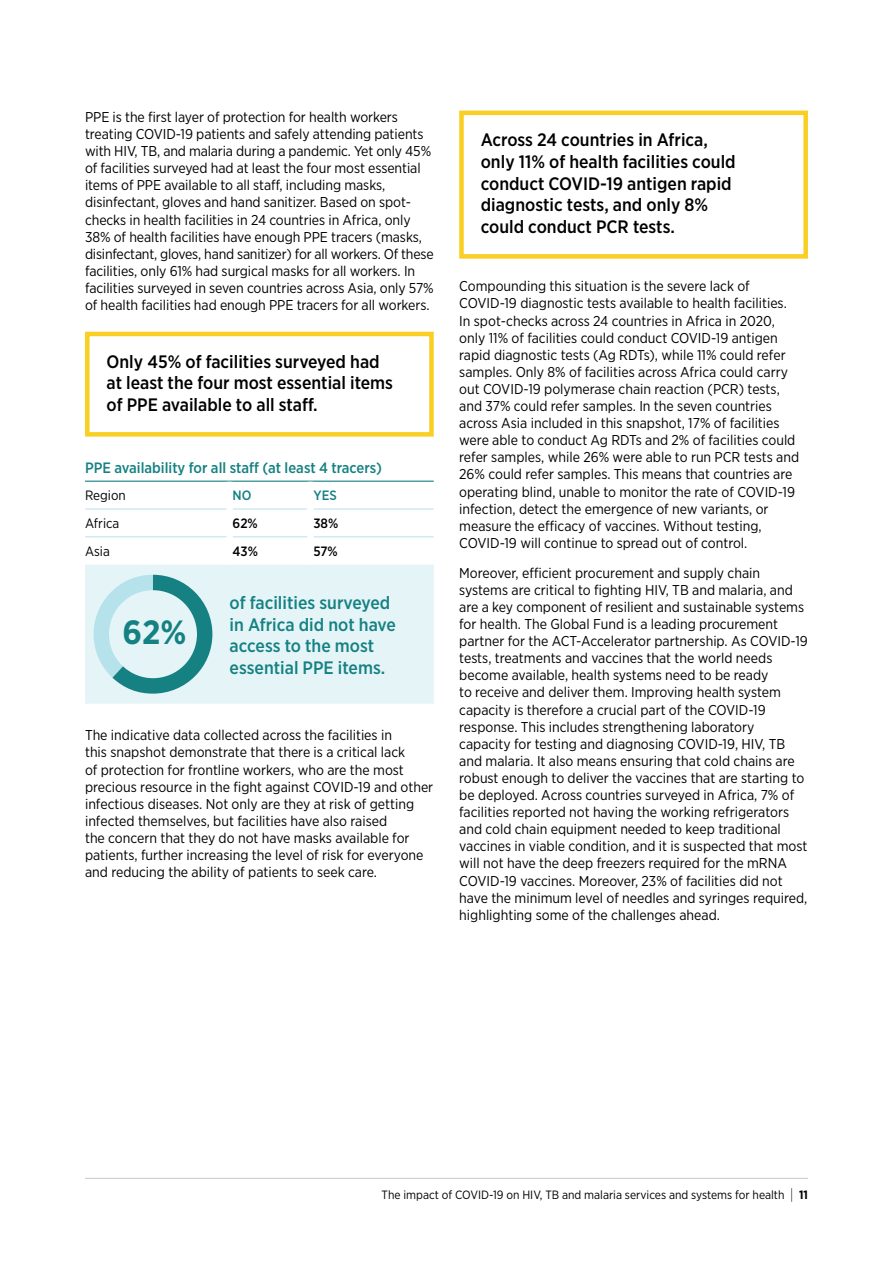
<style>
.page{position:relative;width:893px;height:1263px;background:#fff}
.page>*{position:absolute;margin:0;border:0;box-sizing:border-box;transform-origin:0 0}
.t1{font:700 33.6px "Gotham Narrow";color:#158182}
.t2{font:500 18px/21.6px "Gotham Narrow";color:#000}
.t3{font:500 18px/21.6px "Gotham Narrow";color:#158182}
.t4{font:500 15px "Gotham Narrow";color:#158182}
.t5{font:14.25px/17.1px "Gotham Narrow";color:#000}
.t6{font:13.5px "Gotham Narrow";color:#000}
.t7{font:500 13.5px "Gotham Narrow";color:#000}
.t8{font:500 13.5px "Gotham Narrow";color:#158182}
.t9{font:12px "Gotham Narrow";color:#000}
.s1{font-weight:300;font-size:15px}
.s2{font-weight:700}
</style>
<div class="page">
<hr style="left:85px;top:1178px;width:723px;height:1px;background:#c7c8ca">
<div style="left:85px;top:565px;width:349px;height:139px;background:#e5f4f7"></div>
<hr style="left:85px;top:508px;width:142px;height:2px;background:#ceebf1">
<hr style="left:233px;top:508px;width:74px;height:2px;background:#ceebf1">
<hr style="left:313px;top:508px;width:121px;height:2px;background:#ceebf1">
<hr style="left:85px;top:536px;width:142px;height:1px;background:#ceebf1">
<hr style="left:233px;top:536px;width:74px;height:1px;background:#ceebf1">
<hr style="left:313px;top:536px;width:121px;height:1px;background:#ceebf1">
<hr style="left:85px;top:481px;width:145px;height:1px;background:#158182">
<hr style="left:230px;top:481px;width:80px;height:1px;background:#158182">
<hr style="left:310px;top:481px;width:124px;height:1px;background:#158182">
<svg style="left:94px;top:575px;width:118px;height:119px;background:#b0d8db"></svg>
<div style="left:85px;top:332px;width:349px;height:105px;border:4px solid #f9cf24"></div>
<div style="left:459px;top:111px;width:349px;height:148px;border:4px solid #f9cf24"></div>
<p class="t5" style="left:85px;top:108px;width:350px">PPE is the first layer of protection for health workers treating COVID-19 patients and safely attending patients with HIV, TB, and malaria during a pandemic. Yet only 45% of facilities surveyed had at least the four most essential items of PPE available to all staff, including masks, disinfectant, gloves and hand sanitizer. Based on spot&shy;checks in health facilities in 24 countries in Africa, only 38% of health facilities have enough PPE tracers (masks, disinfectant, gloves, hand sanitizer) for all workers. Of these facilities, only 61% had surgical masks for all workers. In facilities surveyed in seven countries across Asia, only 57% of health facilities had enough PPE tracers for all workers.</p>
<p class="t2" style="left:107px;top:350px;width:288px">Only 45% of facilities surveyed had at least the four most essential items of PPE available to all staff.</p>
<p class="t4" style="left:85px;top:458px;width:298px">PPE availability for all staff (at least 4 tracers)</p>
<p class="t6" style="left:85px;top:487px;width:42px">Region</p>
<p class="t8" style="left:233px;top:487px;width:20px">NO</p>
<p class="t8" style="left:313px;top:487px;width:25px">YES</p>
<p class="t6" style="left:85px;top:515px;width:36px">Africa</p>
<p class="t7" style="left:233px;top:515px;width:27px">62%</p>
<p class="t7" style="left:313px;top:515px;width:26px">38%</p>
<p class="t6" style="left:85px;top:543px;width:26px">Asia</p>
<p class="t7" style="left:233px;top:543px;width:27px">43%</p>
<p class="t7" style="left:313px;top:543px;width:26px">57%</p>
<h1 class="t1" style="left:122px;top:611px;width:65px">62%</h1>
<p class="t3" style="left:230px;top:592px;width:168px">of facilities surveyed in Africa did not have access to the most essential PPE items.</p>
<p class="t5" style="left:85px;top:726px;width:350px">The indicative data collected across the facilities in<br>this snapshot demonstrate that there is a critical lack<br>of protection for frontline workers, who are the most precious resource in the fight against COVID-19 and other infectious diseases. Not only are they at risk of getting infected themselves, but facilities have also raised<br>the concern that they do not have masks available for patients, further increasing the level of risk for everyone and reducing the ability of patients to seek care.</p>
<p class="t2" style="left:481px;top:129px;width:256px">Across 24 countries in Africa, only 11% of health facilities could conduct COVID-19 antigen rapid diagnostic tests, and only 8% could conduct PCR tests.</p>
<p class="t5" style="left:459px;top:277px;width:341px">Compounding this situation is the severe lack of COVID-19 diagnostic tests available to health facilities.<br>In spot-checks across 24 countries in Africa in 2020, only 11% of facilities could conduct COVID-19 antigen rapid diagnostic tests (Ag RDTs), while 11% could refer samples. Only 8% of facilities across Africa could carry out COVID-19 polymerase chain reaction (PCR) tests, and 37% could refer samples. In the seven countries across Asia included in this snapshot, 17% of facilities were able to conduct Ag RDTs and 2% of facilities could refer samples, while 26% were able to run PCR tests and 26% could refer samples. This means that countries are operating blind, unable to monitor the rate of COVID-19 infection, detect the emergence of new variants, or measure the efficacy of vaccines. Without testing, COVID-19 will continue to spread out of control.</p>
<p class="t5" style="left:459px;top:564px;width:350px">Moreover, efficient procurement and supply chain systems are critical to fighting HIV, TB and malaria, and are a key component of resilient and sustainable systems for health. The Global Fund is a leading procurement partner for the ACT-Accelerator partnership. As COVID-19 tests, treatments and vaccines that the world needs become available, health systems need to be ready<br>to receive and deliver them. Improving health system capacity is therefore a crucial part of the COVID-19 response. This includes strengthening laboratory capacity for testing and diagnosing COVID-19, HIV, TB and malaria. It also means ensuring that cold chains are robust enough to deliver the vaccines that are starting to be deployed. Across countries surveyed in Africa, 7% of facilities reported not having the working refrigerators and cold chain equipment needed to keep traditional vaccines in viable condition, and it is suspected that most will not have the deep freezers required for the mRNA COVID-19 vaccines. Moreover, 23% of facilities did not have the minimum level of needles and syringes required, highlighting some of the challenges ahead.</p>
<p class="t9" style="left:382px;top:1187px;width:428px">The impact of COVID-19 on HIV, TB and malaria services and systems for health <span class="s1">|</span> <span class="s2">11</span></p>
</div>
